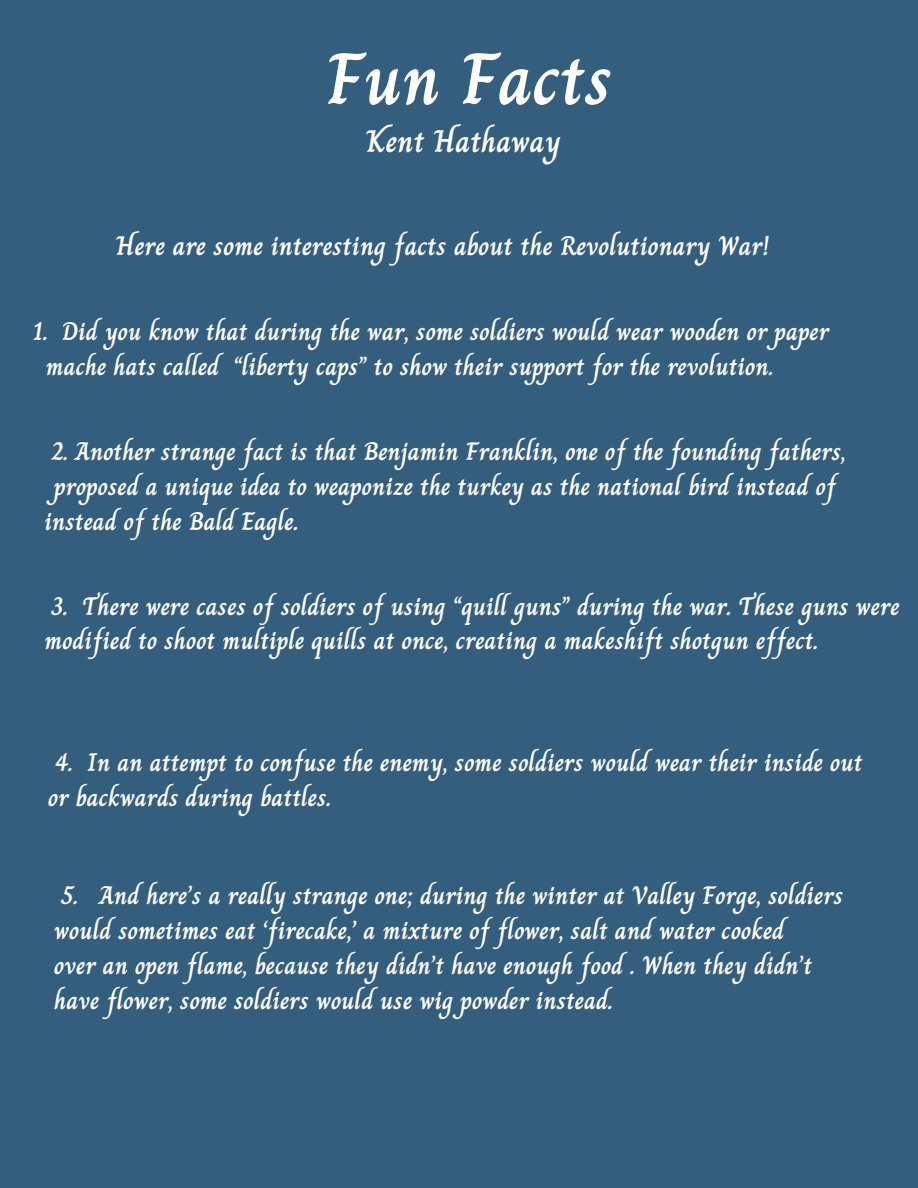
<style>
.page{position:relative;width:918px;height:1188px;background:#345e7d}
.page>*{position:absolute;margin:0;border:0;box-sizing:border-box;transform-origin:0 0}
.t1{font:700 73.5px "Charm";color:#fff}
.t2{font:700 31.5px "Charm";color:#fff}
.t3{font:700 27px "Charm";color:#fff}
.t4{font:700 25.5px/34.8px "Charm";color:#fff}
</style>
<div class="page">
<p class="t1" style="left:326px;top:22px;width:288px">Fun Facts</p>
<p class="t2" style="left:366px;top:117px;width:197px">Kent Hathaway</p>
<p class="t3" style="left:116px;top:225px;width:655px">Here are some interesting facts about the Revolutionary War!</p>
<p class="t4" style="left:46px;top:314px;width:785px;text-indent:-13px">1. Did you know that during the war, some soldiers would wear wooden or paper mache hats called “liberty caps” to show their support for the revolution.</p>
<p class="t4" style="left:52px;top:434px;width:796px">2. Another strange fact is that Benjamin Franklin, one of the founding fathers,</p>
<p class="t4" style="left:54px;top:469px;width:784px">proposed a unique idea to weaponize the turkey as the national bird instead of</p>
<p class="t4" style="left:45px;top:504px;width:255px">instead of the Bald Eagle.</p>
<p class="t4" style="left:52px;top:588px;width:849px">3. There were cases of soldiers of using “quill guns” during the war. These guns were</p>
<p class="t4" style="left:45px;top:623px;width:775px">modified to shoot multiple quills at once, creating a makeshift shotgun effect.</p>
<p class="t4" style="left:55px;top:745px;width:809px">4. In an attempt to confuse the enemy, some soldiers would wear their inside out</p>
<p class="t4" style="left:48px;top:780px;width:285px">or backwards during battles.</p>
<p class="t4" style="left:61px;top:878px;width:783px">5. And here’s a really strange one; during the winter at Valley Forge, soldiers</p>
<p class="t4" style="left:54px;top:913px;width:731px">would sometimes eat ‘firecake,’ a mixture of flower, salt and water cooked</p>
<p class="t4" style="left:54px;top:948px;width:759px">over an open flame, because they didn’t have enough food . When they didn’t</p>
<p class="t4" style="left:54px;top:983px;width:560px">have flower, some soldiers would use wig powder instead.</p>
</div>
